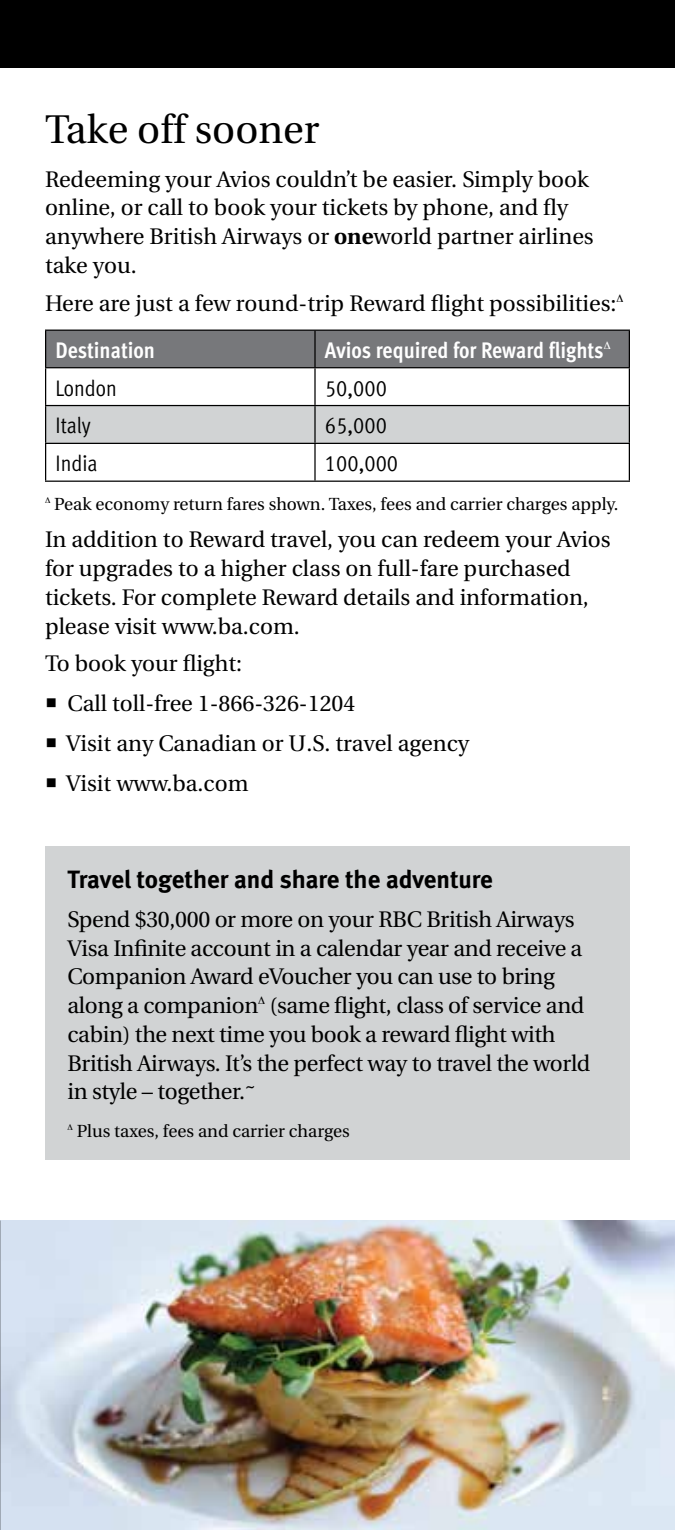
<style>
.page{position:relative;width:675px;height:1530px;background:#fff}
.page>*{position:absolute;margin:0;border:0;box-sizing:border-box;transform-origin:0 0}
.t1{font:40px "Utopia";color:#000}
.t2{font:25px "Meta Bold LF";color:#000}
.t3{font:22.5px/28.8px "Utopia";color:#000}
.t4{font:22.5px "Meta Cond Bold LF";color:#fff}
.t5{font:22.5px "Meta Cond Normal LF";color:#000}
.t6{font:17.5px "Utopia";color:#000}
.s1{font-weight:700}
</style>
<div class="page">
<div style="left:0;top:0;width:675px;height:68px;background:#000"></div>
<div style="left:46px;top:406px;width:583px;height:37px;background:#d1d3d4"></div>
<hr style="left:45px;top:330px;width:270px;height:1px;background:#000">
<hr style="left:45px;top:331px;width:1px;height:36px;background:#000">
<hr style="left:315px;top:330px;width:315px;height:1px;background:#000">
<hr style="left:629px;top:331px;width:1px;height:36px;background:#000">
<hr style="left:45px;top:367px;width:270px;height:1px;background:#000">
<hr style="left:45px;top:368px;width:1px;height:37px;background:#000">
<hr style="left:315px;top:367px;width:315px;height:1px;background:#000">
<hr style="left:314px;top:368px;width:2px;height:37px;background:#000">
<hr style="left:629px;top:368px;width:1px;height:37px;background:#000">
<hr style="left:45px;top:405px;width:270px;height:1px;background:#000">
<hr style="left:45px;top:406px;width:1px;height:37px;background:#000">
<hr style="left:315px;top:405px;width:315px;height:1px;background:#000">
<hr style="left:314px;top:406px;width:2px;height:37px;background:#000">
<hr style="left:629px;top:406px;width:1px;height:37px;background:#000">
<hr style="left:45px;top:443px;width:270px;height:1px;background:#000">
<hr style="left:45px;top:444px;width:1px;height:37px;background:#000">
<hr style="left:315px;top:443px;width:315px;height:1px;background:#000">
<hr style="left:314px;top:444px;width:2px;height:37px;background:#000">
<hr style="left:629px;top:444px;width:1px;height:37px;background:#000">
<hr style="left:45px;top:481px;width:270px;height:1px;background:#000">
<hr style="left:315px;top:481px;width:315px;height:1px;background:#000">
<div style="left:45px;top:846px;width:585px;height:314px;background:#d1d3d4"></div>
<img style="left:0;top:1220px;width:675px;height:310px">
<div style="left:46px;top:330px;width:583px;height:38px;background:#77787b"></div>
<h1 class="t1" style="left:45px;top:107px;width:276px">Take off sooner</h1>
<p class="t3" style="left:45px;top:165px;width:550px">Redeeming your Avios couldn’t be easier. Simply book online, or call to book your tickets by phone, and fly anywhere British Airways or <span class="s1">one</span>world partner airlines take you.</p>
<p class="t3" style="left:45px;top:289px;width:573px">Here are just a few round-trip Reward flight possibilities:</p>
<p class="t4" style="left:56px;top:337px;width:101px">Destination</p>
<p class="t4" style="left:325px;top:337px;width:280px">Avios required for Reward flights</p>
<p class="t5" style="left:56px;top:375px;width:63px">London</p>
<p class="t5" style="left:325px;top:375px;width:63px">50,000</p>
<p class="t5" style="left:56px;top:413px;width:36px">Italy</p>
<p class="t5" style="left:325px;top:413px;width:63px">65,000</p>
<p class="t5" style="left:56px;top:451px;width:44px">India</p>
<p class="t5" style="left:325px;top:451px;width:75px">100,000</p>
<p class="t6" style="left:54px;top:494px;width:566px">Peak economy return fares shown. Taxes, fees and carrier charges apply.</p>
<p class="t3" style="left:45px;top:526px;width:567px">In addition to Reward travel, you can redeem your Avios for upgrades to a higher class on full-fare purchased tickets. For complete Reward details and information, please visit www.ba.com.</p>
<p class="t3" style="left:45px;top:650px;width:199px">To book your flight:</p>
<p class="t3" style="left:45px;top:690px;width:312px">○ Call toll-free 1-866-326-1204</p>
<p class="t3" style="left:45px;top:730px;width:426px">○ Visit any Canadian or U.S. travel agency</p>
<p class="t3" style="left:45px;top:770px;width:205px">○ Visit www.ba.com</p>
<p class="t2" style="left:68px;top:865px;width:427px">Travel together and share the adventure</p>
<p class="t3" style="left:68px;top:905px;width:524px">Spend $30,000 or more on your RBC British Airways Visa Infinite account in a calendar year and receive a Companion Award eVoucher you can use to bring along a companion (same flight, class of service and cabin) the next time you book a reward flight with British Airways. It’s the perfect way to travel the world in style – together.<sup>~</sup></p>
<p class="t6" style="left:77px;top:1122px;width:274px">Plus taxes, fees and carrier charges</p>
</div>
